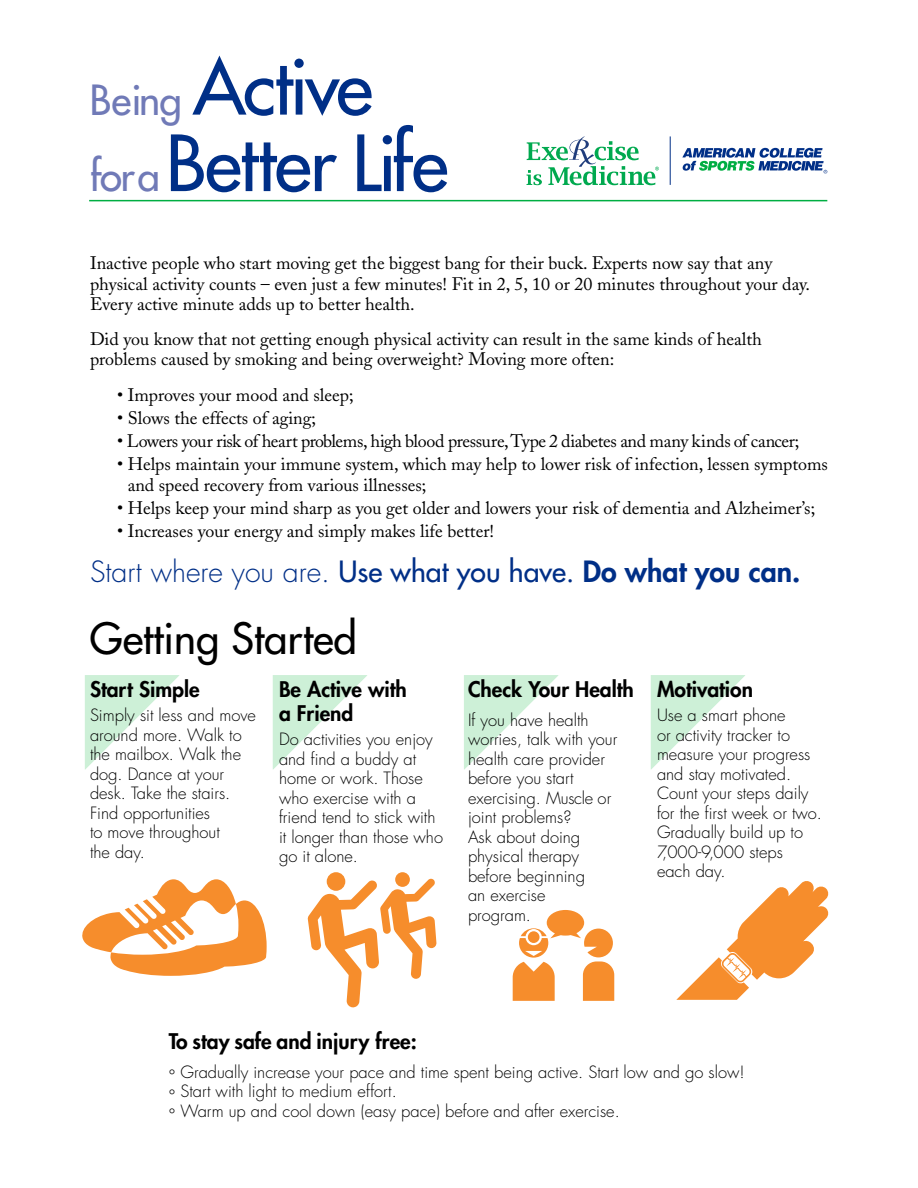
<style>
.page{position:relative;width:918px;height:1188px;background:#fff}
.page>*{position:absolute;margin:0;border:0;box-sizing:border-box;transform-origin:0 0}
.t1{font:75.15px/76.5px "Futura";letter-spacing:-.02em;color:#002f87}
.t2{font:42px "Futura";color:#000}
.t3{font:300 28.5px "Futura";color:#002f87}
.t4{font:800 21px/24px "Futura";color:#000}
.t5{font:18px/20.2px "Adobe Caslon";color:#000}
.t6{font:18px "Adobe Caslon";letter-spacing:-.02em;color:#000}
.t7{font:300 16.5px/19.5px "Futura";color:#000}
.s1{font-size:40.5px;color:#707ab7}
.s2{font-weight:400}
.s3{font-weight:800}
</style>
<div class="page">
<svg style="left:85px;top:675px;width:94px;height:95px"></svg>
<svg style="left:273px;top:675px;width:94px;height:95px"></svg>
<svg style="left:464px;top:675px;width:94px;height:95px"></svg>
<svg style="left:651px;top:675px;width:94px;height:95px"></svg>
<svg style="left:682px;top:148px;width:145px;height:26px"></svg>
<hr style="left:670px;top:136px;width:1px;height:49px;background:#002f87">
<svg style="left:526px;top:136px;width:133px;height:49px"></svg>
<hr style="left:89px;top:200px;width:738px;height:1px;background:#00ae42">
<svg style="left:676px;top:881px;width:152px;height:119px"></svg>
<svg style="left:513px;top:910px;width:101px;height:91px"></svg>
<svg style="left:308px;top:872px;width:128px;height:135px"></svg>
<svg style="left:82px;top:879px;width:185px;height:97px"></svg>
<h1 class="t1" style="left:90px;top:48px;width:360px"><span class="s1">Being</span> Active<br><span class="s1">for a</span> Better Life</h1>
<p class="t5" style="left:90px;top:253px;width:722px">Inactive people who start moving get the biggest bang for their buck. Experts now say that any physical activity counts – even just a few minutes! Fit in 2, 5, 10 or 20 minutes throughout your day.<br>Every active minute adds up to better health.</p>
<p class="t5" style="left:90px;top:329px;width:674px">Did you know that not getting enough physical activity can result in the same kinds of health problems caused by smoking and being overweight? Moving more often:</p>
<p class="t5" style="left:117px;top:385px;width:238px">• Improves your mood and sleep;</p>
<p class="t5" style="left:117px;top:408px;width:201px">• Slows the effects of aging;</p>
<p class="t6" style="left:117px;top:430px;width:684px">• Lowers your risk of heart problems, high blood pressure, Type 2 diabetes and many kinds of cancer;</p>
<p class="t5" style="left:128px;top:454px;width:702px;text-indent:-11px">• Helps maintain your immune system, which may help to lower risk of infection, lessen symptoms and speed recovery from various illnesses;</p>
<p class="t5" style="left:117px;top:498px;width:700px">• Helps keep your mind sharp as you get older and lowers your risk of dementia and Alzheimer’s;</p>
<p class="t5" style="left:117px;top:521px;width:379px">• Increases your energy and simply makes life better!</p>
<h3 class="t3" style="left:90px;top:553px;width:712px">Start where you are. <span class="s2">Use what you have.</span> <span class="s3">Do what you can.</span></h3>
<h2 class="t2" style="left:90px;top:611px;width:268px">Getting Started</h2>
<p class="t4" style="left:90px;top:677px;width:111px">Start Simple</p>
<p class="t7" style="left:90px;top:706px;width:168px">Simply sit less and move around more. Walk to the mailbox. Walk the dog. Dance at your desk. Take the stairs.<br>Find opportunities<br>to move throughout<br>the day.</p>
<p class="t4" style="left:279px;top:677px;width:129px">Be Active with a Friend</p>
<p class="t7" style="left:279px;top:730px;width:166px">Do activities you enjoy and find a buddy at home or work. Those who exercise with a friend tend to stick with it longer than those who go it alone.</p>
<p class="t4" style="left:468px;top:677px;width:167px">Check Your Health</p>
<p class="t7" style="left:468px;top:710px;width:151px">If you have health worries, talk with your health care provider before you start exercising. Muscle or joint problems?<br>Ask about doing physical therapy before beginning<br>an exercise<br>program.</p>
<p class="t4" style="left:657px;top:677px;width:98px">Motivation</p>
<p class="t7" style="left:657px;top:706px;width:167px">Use a smart phone<br>or activity tracker to measure your progress and stay motivated.<br>Count your steps daily for the first week or two.<br>Gradually build up to<br>7,000-9,000 steps<br>each day.</p>
<p class="t4" style="left:169px;top:1029px;width:250px">To stay safe and injury free:</p>
<p class="t7" style="left:169px;top:1062px;width:578px">° Gradually increase your pace and time spent being active. Start low and go slow! ° Start with light to medium effort.<br>° Warm up and cool down (easy pace) before and after exercise.</p>
</div>
